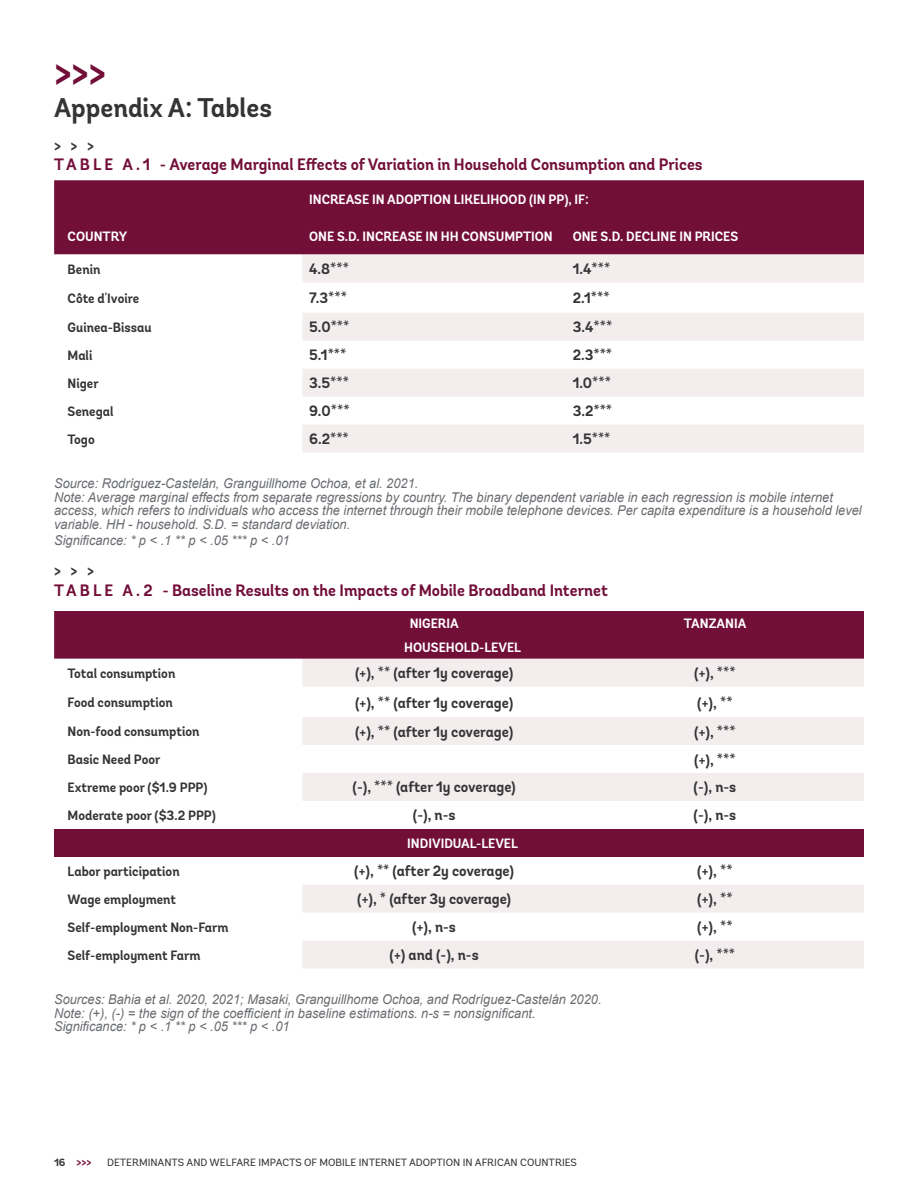
<style>
.page{position:relative;width:918px;height:1188px;background:#fff}
.page>*{position:absolute;margin:0;border:0;box-sizing:border-box;transform-origin:0 0}
.t1{font:700 42px "Andes";color:#720f39;scale:.95 1}
.t2{font:700 27px "Andes";color:#343437;scale:.95 1}
.t3{font:700 16.5px "Andes";color:#720f39;scale:.95 1}
.t4{font:700 16.5px "Andes";color:#343437;scale:.95 1}
.body{font:700 15px "Andes";color:#343437;scale:.95 1}
.source{font:italic 13.5px/13.5px "Arial";color:#696c70;scale:.95 1}
.body-2{font:700 13.5px "Andes";color:#343437;scale:.95 1}
.body-3{font:700 13.5px "Andes";color:#fff;scale:.95 1}
.t5{font:700 12px "Andes";color:#720f39;scale:.95 1}
.t6{font:10.5px "Andes";color:#343437}
.s1{font-size:10.5px;color:#343437}
</style>
<div class="page">
<div style="left:54px;top:180px;width:810px;height:75px;background:#720f39"></div>
<svg style="left:302px;top:255px;width:562px;height:197px;fill:#f3eded"></svg>
<div style="left:54px;top:611px;width:810px;height:48px;background:#720f39"></div>
<svg style="left:302px;top:659px;width:562px;height:309px"></svg>
<div style="left:54px;top:829px;width:810px;height:28px;background:#720f39"></div>
<p class="t1" style="left:54px;top:45px;width:56px">&gt;&gt;&gt;</p>
<p class="t2" style="left:54px;top:91px;width:231px">Appendix A: Tables</p>
<p class="t4" style="left:54px;top:135px;width:43px">&gt; &gt; &gt;</p>
<p class="t3" style="left:54px;top:154px;width:684px">TA B L E A . 1 - Average Marginal Effects of Variation in Household Consumption and Prices</p>
<p class="body-3" style="left:309px;top:191px;width:296px">INCREASE IN ADOPTION LIKELIHOOD (IN PP), IF:</p>
<p class="body-3" style="left:68px;top:228px;width:64px">COUNTRY</p>
<p class="body-3" style="left:309px;top:228px;width:258px">ONE S.D. INCREASE IN HH CONSUMPTION</p>
<p class="body-3" style="left:573px;top:228px;width:176px">ONE S.D. DECLINE IN PRICES</p>
<p class="body-2" style="left:68px;top:260px;width:36px">Benin</p>
<p class="body" style="left:309px;top:260px;width:43px">4.8***</p>
<p class="body" style="left:573px;top:260px;width:41px">1.4***</p>
<p class="body-2" style="left:68px;top:290px;width:77px">Côte d'Ivoire</p>
<p class="body" style="left:309px;top:289px;width:41px">7.3***</p>
<p class="body" style="left:573px;top:289px;width:41px">2.1***</p>
<p class="body-2" style="left:68px;top:319px;width:90px">Guinea-Bissau</p>
<p class="body" style="left:309px;top:318px;width:44px">5.0***</p>
<p class="body" style="left:573px;top:318px;width:43px">3.4***</p>
<p class="body-2" style="left:68px;top:347px;width:28px">Mali</p>
<p class="body" style="left:309px;top:346px;width:41px">5.1***</p>
<p class="body" style="left:573px;top:346px;width:43px">2.3***</p>
<p class="body-2" style="left:68px;top:375px;width:34px">Niger</p>
<p class="body" style="left:309px;top:374px;width:43px">3.5***</p>
<p class="body" style="left:573px;top:374px;width:42px">1.0***</p>
<p class="body-2" style="left:68px;top:403px;width:50px">Senegal</p>
<p class="body" style="left:309px;top:402px;width:44px">9.0***</p>
<p class="body" style="left:573px;top:402px;width:43px">3.2***</p>
<p class="body-2" style="left:68px;top:430px;width:30px">Togo</p>
<p class="body" style="left:309px;top:430px;width:43px">6.2***</p>
<p class="body" style="left:573px;top:430px;width:41px">1.5***</p>
<p class="source" style="left:54px;top:477px;width:385px">Source: Rodríguez-Castelán, Granguillhome Ochoa, et al. 2021.</p>
<p class="source" style="left:54px;top:491px;width:852px">Note: Average marginal effects from separate regressions by country. The binary dependent variable in each regression is mobile internet access, which refers to individuals who access the internet through their mobile telephone devices. Per capita expenditure is a household level variable. HH - household. S.D. = standard deviation.</p>
<p class="source" style="left:54px;top:534px;width:250px">Significance: * p &lt; .1 ** p &lt; .05 *** p &lt; .01</p>
<p class="t4" style="left:54px;top:560px;width:43px">&gt; &gt; &gt;</p>
<p class="t3" style="left:54px;top:580px;width:584px">TA B L E A . 2 - Baseline Results on the Impacts of Mobile Broadband Internet</p>
<p class="body-3" style="left:410px;top:615px;width:53px">NIGERIA</p>
<p class="body-3" style="left:684px;top:615px;width:67px">TANZANIA</p>
<p class="body-3" style="left:404px;top:639px;width:124px">HOUSEHOLD-LEVEL</p>
<p class="body-2" style="left:68px;top:665px;width:115px">Total consumption</p>
<p class="body" style="left:355px;top:664px;width:168px">(+), ** (after 1y coverage)</p>
<p class="body" style="left:694px;top:664px;width:45px">(+), ***</p>
<p class="body-2" style="left:68px;top:694px;width:112px">Food consumption</p>
<p class="body" style="left:355px;top:693px;width:168px">(+), ** (after 1y coverage)</p>
<p class="body" style="left:697px;top:693px;width:39px">(+), **</p>
<p class="body-2" style="left:68px;top:723px;width:140px">Non-food consumption</p>
<p class="body" style="left:355px;top:722px;width:168px">(+), ** (after 1y coverage)</p>
<p class="body" style="left:694px;top:722px;width:45px">(+), ***</p>
<p class="body-2" style="left:68px;top:751px;width:99px">Basic Need Poor</p>
<p class="body" style="left:694px;top:750px;width:45px">(+), ***</p>
<p class="body-2" style="left:68px;top:779px;width:149px">Extreme poor ($1.9 PPP)</p>
<p class="body" style="left:352px;top:778px;width:174px">(-), *** (after 1y coverage)</p>
<p class="body" style="left:694px;top:778px;width:46px">(-), n-s</p>
<p class="body-2" style="left:68px;top:807px;width:158px">Moderate poor ($3.2 PPP)</p>
<p class="body" style="left:413px;top:806px;width:46px">(-), n-s</p>
<p class="body" style="left:694px;top:806px;width:46px">(-), n-s</p>
<p class="body-3" style="left:407px;top:835px;width:118px">INDIVIDUAL-LEVEL</p>
<p class="body-2" style="left:68px;top:863px;width:119px">Labor participation</p>
<p class="body" style="left:354px;top:862px;width:170px">(+), ** (after 2y coverage)</p>
<p class="body" style="left:697px;top:862px;width:39px">(+), **</p>
<p class="body-2" style="left:68px;top:891px;width:116px">Wage employment</p>
<p class="body" style="left:357px;top:890px;width:163px">(+), * (after 3y coverage)</p>
<p class="body" style="left:697px;top:890px;width:39px">(+), **</p>
<p class="body-2" style="left:68px;top:919px;width:171px">Self-employment Non-Farm</p>
<p class="body" style="left:412px;top:918px;width:47px">(+), n-s</p>
<p class="body" style="left:697px;top:918px;width:39px">(+), **</p>
<p class="body-2" style="left:68px;top:946px;width:141px">Self-employment Farm</p>
<p class="body" style="left:390px;top:946px;width:95px">(+) and (-), n-s</p>
<p class="body" style="left:695px;top:946px;width:44px">(-), ***</p>
<p class="source" style="left:54px;top:993px;width:578px">Sources: Bahia et al. 2020, 2021; Masaki, Granguillhome Ochoa, and Rodríguez-Castelán 2020.</p>
<p class="source" style="left:54px;top:1007px;width:508px">Note: (+), (-) = the sign of the coefficient in baseline estimations. n-s = nonsignificant.</p>
<p class="source" style="left:54px;top:1020px;width:250px">Significance: * p &lt; .1 ** p &lt; .05 *** p &lt; .01</p>
<p class="t5" style="left:54px;top:1154px;width:41px"><span class="s1">16</span> &gt;&gt;&gt;</p>
<p class="t6" style="left:107px;top:1156px;width:471px">DETERMINANTS AND WELFARE IMPACTS OF MOBILE INTERNET ADOPTION IN AFRICAN COUNTRIES</p>
</div>
